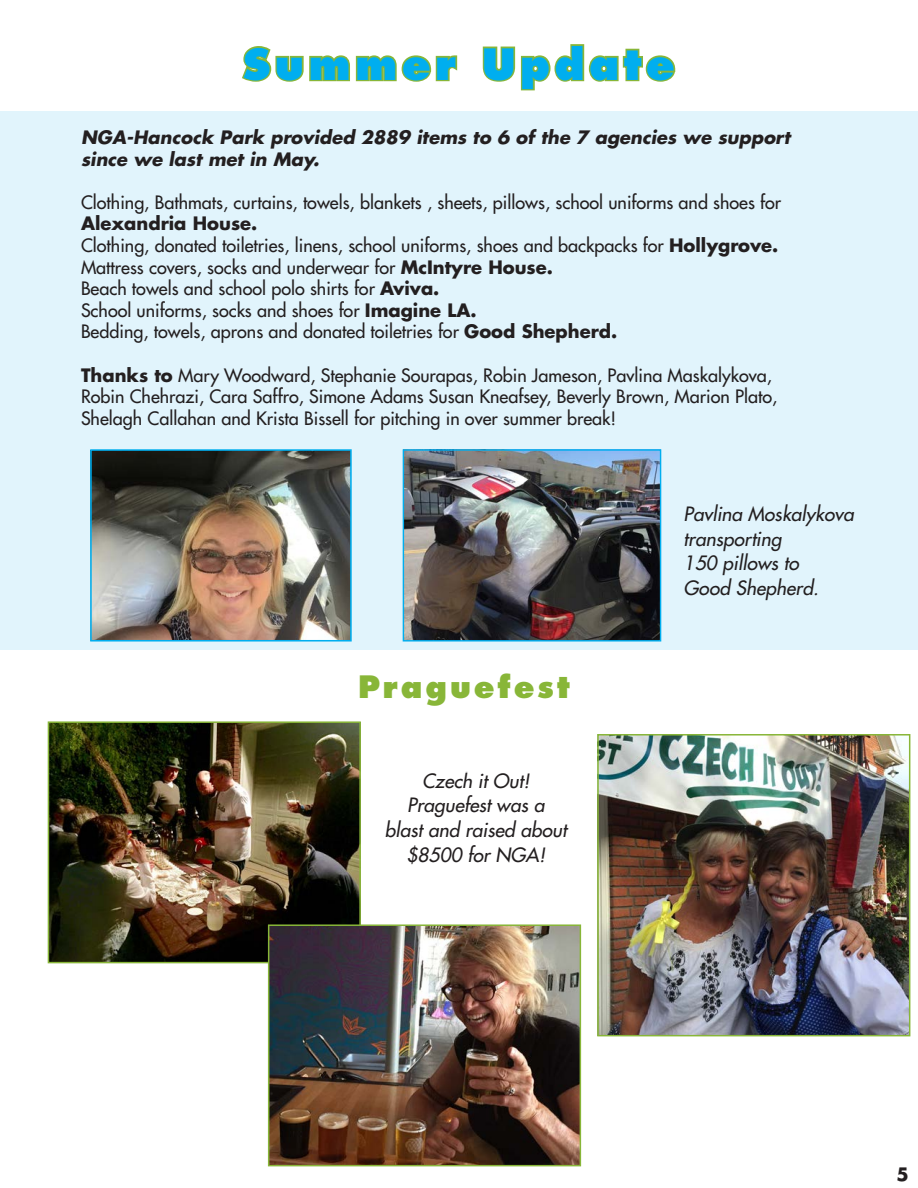
<style>
.page{position:relative;width:918px;height:1188px;background:#fff}
.page>*{position:absolute;margin:0;border:0;box-sizing:border-box;transform-origin:0 0}
.t1{font:800 42px "Futura";letter-spacing:.1em;color:#00aeef}
.t2{font:800 30px "Futura";letter-spacing:.1em;color:#88b638}
.t3{font:italic 19.2px/24.6px "Futura";color:#231f20}
.t4{font:18px/21.6px "Futura";color:#231f20}
.t5{font:italic 700 18px/21.6px "Futura";color:#231f20}
.t6{font:700 18px "Futura";color:#231f20}
.s1{font-weight:700}
</style>
<div class="page">
<div style="left:0;top:111px;width:918px;height:539px;background:#e1f4fc"></div>
<svg style="left:242px;top:46px;width:216px;height:36px"></svg>
<svg style="left:482px;top:44px;width:194px;height:47px"></svg>
<img style="left:405px;top:451px;width:254px;height:189px">
<div style="left:403px;top:449px;width:258px;height:193px;border:1px solid #00aeef"></div>
<img style="left:93px;top:452px;width:256px;height:187px">
<div style="left:90px;top:449px;width:262px;height:193px;border:2px solid #00aeef"></div>
<img style="left:51px;top:724px;width:307px;height:236px">
<div style="left:48px;top:721px;width:313px;height:242px;border:2px solid #88b638"></div>
<img style="left:600px;top:737px;width:307px;height:296px">
<div style="left:597px;top:734px;width:313px;height:302px;border:2px solid #88b638"></div>
<img style="left:271px;top:927px;width:307px;height:236px">
<div style="left:268px;top:924px;width:313px;height:242px;border:2px solid #88b638"></div>
<p class="t1" style="left:243px;top:38px;width:434px">Summer Update</p>
<p class="t5" style="left:81px;top:126px;width:711px">NGA-Hancock Park provided 2889 items to 6 of the 7 agencies we support since we last met in May.</p>
<p class="t4" style="left:81px;top:191px;width:702px">Clothing, Bathmats, curtains, towels, blankets , sheets, pillows, school uniforms and shoes for<br><span class="s1">Alexandria House.</span></p>
<p class="t4" style="left:81px;top:234px;width:699px">Clothing, donated toiletries, linens, school uniforms, shoes and backpacks for <span class="s1">Hollygrove.</span></p>
<p class="t4" style="left:81px;top:256px;width:473px">Mattress covers, socks and underwear for <span class="s1">McIntyre House.</span></p>
<p class="t4" style="left:81px;top:278px;width:360px">Beach towels and school polo shirts for <span class="s1">Aviva.</span></p>
<p class="t4" style="left:81px;top:299px;width:397px">School uniforms, socks and shoes for <span class="s1">Imagine LA.</span></p>
<p class="t4" style="left:81px;top:321px;width:538px">Bedding, towels, aprons and donated toiletries for <span class="s1">Good Shepherd.</span></p>
<p class="t4" style="left:81px;top:364px;width:698px"><span class="s1">Thanks to</span> Mary Woodward, Stephanie Sourapas, Robin Jameson, Pavlina Maskalykova,<br>Robin Chehrazi, Cara Saffro, Simone Adams Susan Kneafsey, Beverly Brown, Marion Plato,<br>Shelagh Callahan and Krista Bissell for pitching in over summer break!</p>
<p class="t2" style="left:358px;top:669px;width:213px">Praguefest</p>
<p class="t3" style="left:422px;top:768px;width:109px">Czech it Out!</p>
<p class="t3" style="left:407px;top:793px;width:139px">Praguefest was a</p>
<p class="t3" style="left:385px;top:817px;width:183px;text-align:center">blast and raised about $8500 for NGA!</p>
<p class="t3" style="left:684px;top:501px;width:172px">Pavlina Moskalykova transporting<br>150 pillows to<br>Good Shepherd.</p>
<p class="t6" style="left:896px;top:1162px;width:14px">5</p>
</div>
